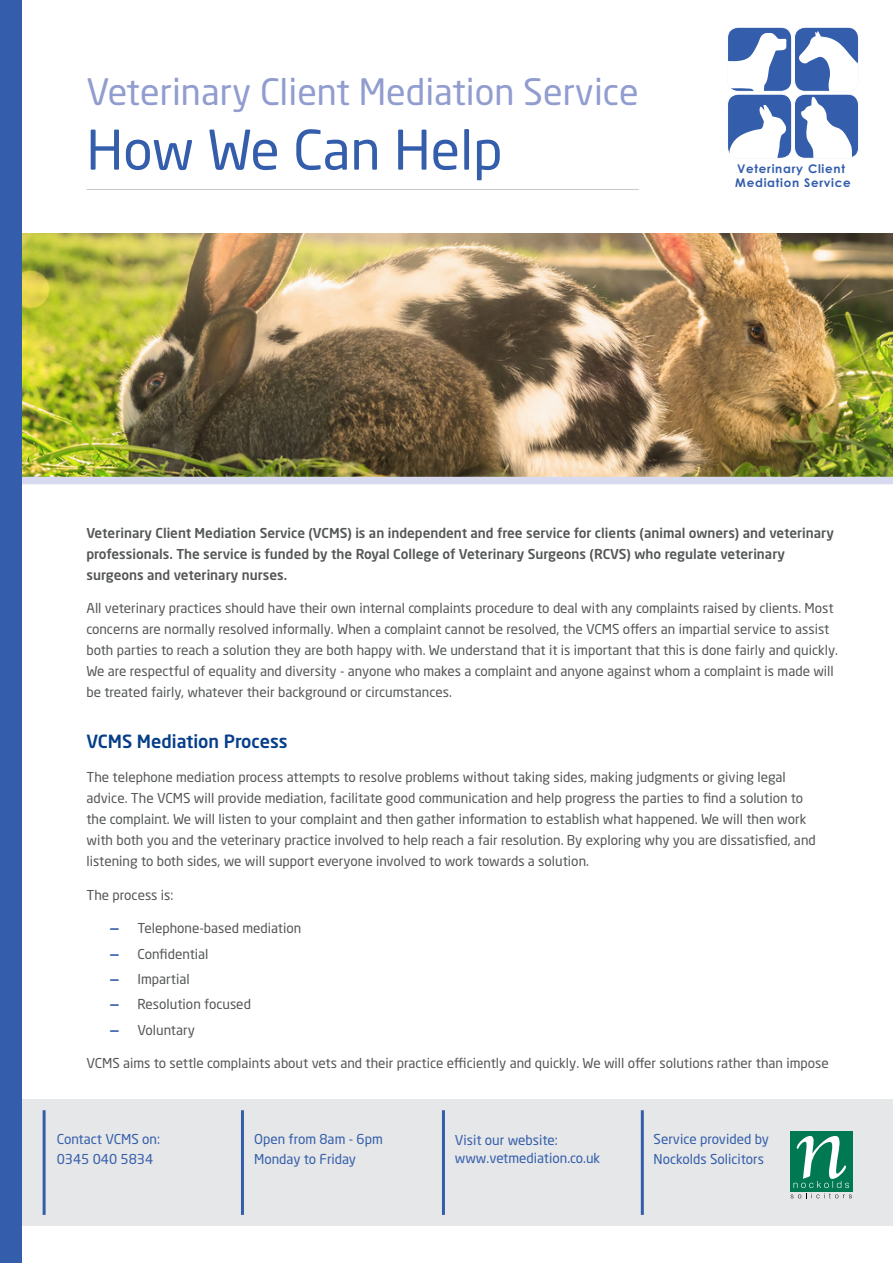
<style>
.page{position:relative;width:893px;height:1263px;background:#fff}
.page>*{position:absolute;margin:0;border:0;box-sizing:border-box;transform-origin:0 0}
.t1{font:54px "Neo Sans Std";color:#345eab}
.t2{font:36px "Neo Sans Std";color:#919ccf}
.t3{font:500 18px "Neo Sans Std";color:#063e89}
.t4{font:13.5px/21px "Neo Sans Std";color:#545755}
.t5{font:500 13.5px/21px "Neo Sans Std";color:#545755}
.t6{font:13.5px/19.5px "Neo Sans Std";color:#345eab}
.t7{font:700 12px/13.2px "Century Gothic";letter-spacing:.06em;color:#345eab}
.s1{font-weight:700;color:#345eab}
</style>
<div class="page">
<hr style="left:86px;top:189px;width:553px;height:1px;background:#c7c8ca">
<div style="left:0;top:1099px;width:893px;height:126px;background:#e6e7e8"></div>
<hr style="left:241px;top:1110px;width:3px;height:105px;background:#345eab">
<hr style="left:442px;top:1110px;width:3px;height:105px;background:#345eab">
<hr style="left:641px;top:1110px;width:3px;height:105px;background:#345eab">
<hr style="left:43px;top:1110px;width:3px;height:105px;background:#345eab">
<img style="left:21px;top:234px;width:872px;height:243px">
<div style="left:727px;top:27px;width:65px;height:64px;background:#345eab;border-radius:11px"></div>
<svg style="left:729px;top:33px;width:58px;height:58px"></svg>
<div style="left:727px;top:27px;width:65px;height:64px;border:1px solid #fff;border-radius:11px"></div>
<div style="left:794px;top:27px;width:65px;height:64px;background:#345eab;border-radius:11px"></div>
<svg style="left:799px;top:31px;width:58px;height:60px"></svg>
<div style="left:794px;top:27px;width:65px;height:64px;border:1px solid #fff;border-radius:11px"></div>
<div style="left:727px;top:94px;width:65px;height:64px;background:#345eab;border-radius:11px"></div>
<svg style="left:729px;top:105px;width:57px;height:53px"></svg>
<div style="left:727px;top:94px;width:65px;height:64px;border:1px solid #fff;border-radius:11px"></div>
<div style="left:794px;top:94px;width:65px;height:64px;background:#345eab;border-radius:11px"></div>
<svg style="left:801px;top:97px;width:51px;height:61px"></svg>
<div style="left:794px;top:94px;width:65px;height:64px;border:1px solid #fff;border-radius:11px"></div>
<div style="left:790px;top:1131px;width:62px;height:60px;background:#007852"></div>
<svg style="left:791px;top:1135px;width:61px;height:63px"></svg>
<div style="left:0;top:477px;width:893px;height:7px;background:#d8dbef"></div>
<div style="left:0;top:0;width:21px;height:1263px;background:#345eab"></div>
<h2 class="t2" style="left:86px;top:70px;width:554px">Veterinary Client Mediation Service</h2>
<h1 class="t1" style="left:86px;top:117px;width:417px">How We Can Help</h1>
<p class="t7" style="left:735px;top:162px;width:117px">Veterinary Client<br>Mediation Service</p>
<p class="t5" style="left:86px;top:522px;width:749px">Veterinary Client Mediation Service (VCMS) is an independent and free service for clients (animal owners) and veterinary professionals. The service is funded by the Royal College of Veterinary Surgeons (RCVS) who regulate veterinary surgeons and veterinary nurses.</p>
<p class="t4" style="left:86px;top:598px;width:753px">All veterinary practices should have their own internal complaints procedure to deal with any complaints raised by clients. Most concerns are normally resolved informally. When a complaint cannot be resolved, the VCMS offers an impartial service to assist both parties to reach a solution they are both happy with. We understand that it is important that this is done fairly and quickly.<br>We are respectful of equality and diversity - anyone who makes a complaint and anyone against whom a complaint is made will be treated fairly, whatever their background or circumstances.</p>
<h3 class="t3" style="left:86px;top:730px;width:203px">VCMS Mediation Process</h3>
<p class="t4" style="left:86px;top:766px;width:731px">The telephone mediation process attempts to resolve problems without taking sides, making judgments or giving legal advice. The VCMS will provide mediation, facilitate good communication and help progress the parties to find a solution to the complaint. We will listen to your complaint and then gather information to establish what happened. We will then work with both you and the veterinary practice involved to help reach a fair resolution. By exploring why you are dissatisfied, and listening to both sides, we will support everyone involved to work towards a solution.</p>
<p class="t4" style="left:86px;top:884px;width:89px">The process is:</p>
<p class="t4" style="left:110px;top:918px;width:192px"><span class="s1">—</span> Telephone-based mediation</p>
<p class="t4" style="left:110px;top:943px;width:100px"><span class="s1">—</span> Confidential</p>
<p class="t4" style="left:110px;top:968px;width:81px"><span class="s1">—</span> Impartial</p>
<p class="t4" style="left:110px;top:993px;width:142px"><span class="s1">—</span> Resolution focused</p>
<p class="t4" style="left:110px;top:1019px;width:86px"><span class="s1">—</span> Voluntary</p>
<p class="t4" style="left:86px;top:1052px;width:744px">VCMS aims to settle complaints about vets and their practice efficiently and quickly. We will offer solutions rather than impose</p>
<p class="t6" style="left:57px;top:1129px;width:105px">Contact VCMS on:<br>0345 040 5834</p>
<p class="t6" style="left:254px;top:1129px;width:130px">Open from 8am - 6pm<br>Monday to Friday</p>
<p class="t6" style="left:455px;top:1131px;width:147px;line-height:18px">Visit our website: www.vetmediation.co.uk</p>
<p class="t6" style="left:654px;top:1129px;width:117px">Service provided by<br>Nockolds Solicitors</p>
</div>
